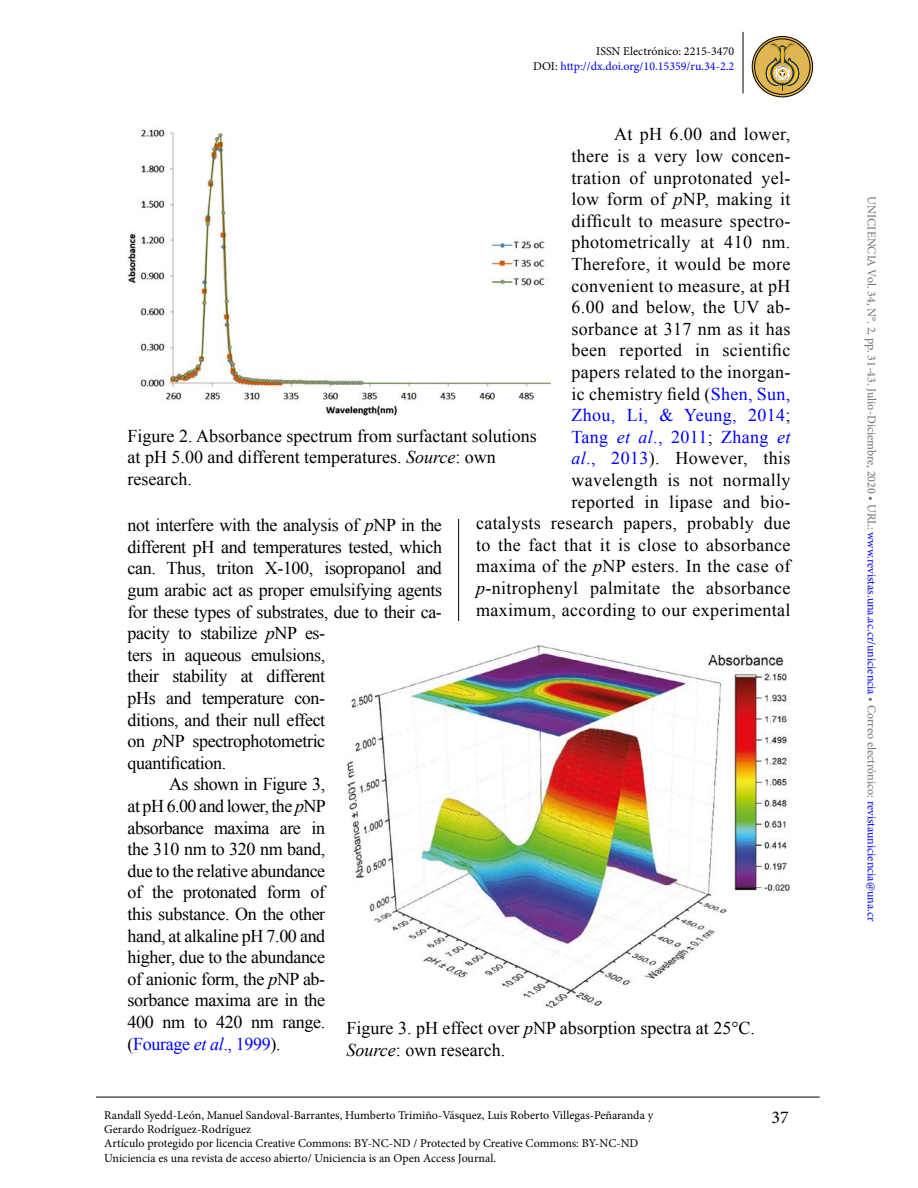
<style>
.page{position:relative;width:918px;height:1188px;background:#fff}
.page>*{position:absolute;margin:0;border:0;box-sizing:border-box;transform-origin:0 0}
.t1{font:18px/21.6px "Times New Roman";letter-spacing:.02em;color:#000;text-align:right}
.t2{font:18px "Times New Roman";letter-spacing:-.02em;color:#000}
.t3{font:18px/21.6px "Times New Roman";color:#000}
.t4{font:18px "Times New Roman";letter-spacing:-.03em;color:#000}
.t5{font:18px "Times New Roman";letter-spacing:-.02em;color:#00f}
.t6{font:18px "Minion Pro";color:#000}
.t7{font:12px/14.4px "Minion Pro";color:#000}
.t8{font:12px "Minion Pro";color:#706f6f}
.t9{font:12px/14.4px "Minion Pro";color:#00f;text-align:right}
.s1{color:#000}
.s2{font-style:italic}
.s3{color:#00f}
.s4{font-style:italic;color:#00f}
</style>
<div class="page">
<hr style="left:743px;top:32px;width:1px;height:61px;background:#000">
<hr style="left:458px;top:110px;width:1px;height:974px;background:#000">
<hr style="left:96px;top:1097px;width:724px;height:1px;background:#000">
<svg style="left:752px;top:37px;width:61px;height:60px"></svg>
<div style="left:754px;top:39px;width:56px;height:56px;border:1px solid #000;border-radius:50%"></div>
<div style="left:752px;top:36px;width:61px;height:61px;border:1px solid #000;border-radius:50%"></div>
<svg style="left:766px;top:42px;width:33px;height:50px;background:#bc9f53"></svg>
<div style="left:430px;top:621px;width:53px;height:463px;background:#fff"></div>
<div style="left:430px;top:110px;width:53px;height:409px;background:#fff"></div>
<img style="left:128px;top:129px;width:422px;height:287px">
<img style="left:347px;top:644px;width:443px;height:364px">
<p class="t9" style="left:533px;top:45px;width:203px"><span class="s1">ISSN Electrónico: 2215-3470<br>DOI:</span> http://dx.doi.org/10.15359/ru.34-2.2</p>
<p class="t1" style="left:476px;top:123px;width:316px">At pH 6.00 and lower,<br>there is a very low concen-<br>tration of unprotonated yel-<br>low form of <span class="s2">p</span>NP, making it<br>difficult to measure spectro&shy;photometrically at 410 nm.<br>Therefore, it would be more<br>convenient to measure, at pH<br>6.00 and below, the UV ab-<br>sorbance at 317 nm as it has<br>been reported in scientific<br>papers related to the inorgan-<br>ic chemistry field (<span class="s3">Shen, Sun,<br>Zhou, Li, &amp; Yeung, 2014</span>;<br><span class="s3">Tang</span> <span class="s4">et al</span><span class="s3">., 2011</span>; <span class="s3">Zhang</span> <span class="s4">et<br>al</span><span class="s3">., 2013</span>). However, this<br>wavelength is not normally<br>reported in lipase and bio-<br>catalysts research papers, probably due to the fact that it is close to absorbance maxima of the <span class="s2">p</span>NP esters. In the case of <span class="s2">p</span>-nitrophenyl palmitate the absorbance maximum, according to our experimental</p>
<p class="t3" style="left:128px;top:425px;width:411px">Figure 2. Absorbance spectrum from surfactant solutions at pH 5.00 and different temperatures. <span class="s2">Source</span>: own research.</p>
<p class="t2" style="left:128px;top:513px;width:316px">not interfere with the analysis of <span class="s2">p</span>NP in the</p>
<p class="t2" style="left:128px;top:535px;width:316px">different pH and temperatures tested, which</p>
<p class="t2" style="left:128px;top:556px;width:316px">can. Thus, triton X-100, isopropanol and</p>
<p class="t2" style="left:128px;top:578px;width:316px">gum arabic act as proper emulsifying agents</p>
<p class="t2" style="left:128px;top:600px;width:316px">for these types of substrates, due to their ca-</p>
<p class="t2" style="left:128px;top:621px;width:199px">pacity to stabilize <span class="s2">p</span>NP es-</p>
<p class="t2" style="left:128px;top:643px;width:199px">ters in aqueous emulsions,</p>
<p class="t2" style="left:128px;top:664px;width:199px">their stability at different</p>
<p class="t2" style="left:128px;top:686px;width:199px">pHs and temperature con-</p>
<p class="t2" style="left:128px;top:708px;width:199px">ditions, and their null effect</p>
<p class="t2" style="left:128px;top:729px;width:199px">on <span class="s2">p</span>NP spectrophotometric</p>
<p class="t2" style="left:128px;top:751px;width:100px">quantification.</p>
<p class="t4" style="left:169px;top:772px;width:158px">As shown in Figure 3,</p>
<p class="t4" style="left:128px;top:794px;width:200px">at pH 6.00 and lower, the <span class="s2">p</span>NP</p>
<p class="t4" style="left:128px;top:816px;width:199px">absorbance maxima are in</p>
<p class="t2" style="left:128px;top:837px;width:199px">the 310 nm to 320 nm band,</p>
<p class="t2" style="left:128px;top:859px;width:199px">due to the relative abundance</p>
<p class="t2" style="left:128px;top:880px;width:199px">of the protonated form of</p>
<p class="t2" style="left:128px;top:902px;width:199px">this substance. On the other</p>
<p class="t2" style="left:128px;top:924px;width:199px">hand, at alkaline pH 7.00 and</p>
<p class="t2" style="left:128px;top:945px;width:199px">higher, due to the abundance</p>
<p class="t2" style="left:128px;top:967px;width:199px">of anionic form, the <span class="s2">p</span>NP ab-</p>
<p class="t2" style="left:128px;top:988px;width:199px">sorbance maxima are in the</p>
<p class="t2" style="left:128px;top:1010px;width:199px">400 nm to 420 nm range.</p>
<p class="t5" style="left:128px;top:1032px;width:155px"><span class="s1">(</span>Fourage <span class="s2">et al</span>., 1999<span class="s1">).</span></p>
<p class="t3" style="left:347px;top:1017px;width:410px">Figure 3. pH effect over <span class="s2">p</span>NP absorption spectra at 25°C.<br><span class="s2">Source</span>: own research.</p>
<p class="t7" style="left:104px;top:1108px;width:551px">Randall Syedd-León, Manuel Sandoval-Barrantes, Humberto Trimiño-Vásquez, Luis Roberto Villegas-Peñaranda y Gerardo Rodríguez-Rodríguez<br>Artículo protegido por licencia Creative Commons: BY-NC-ND / Protected by Creative Commons: BY-NC-ND Uniciencia es una revista de acceso abierto/ Uniciencia is an Open Access Journal.</p>
<p class="t6" style="left:771px;top:1105px;width:19px">37</p>
<p class="t8" style="left:880px;top:196px;width:726px;rotate:90deg">UNICIENCIA Vol. 34, N°. 2, pp. 31-43. Julio-Diciembre, 2020 • URL: <span class="s3">www.revistas.una.ac.cr/uniciencia</span> • Correo electrónico: <span class="s3">revistauniciencia@una.cr</span></p>
</div>
